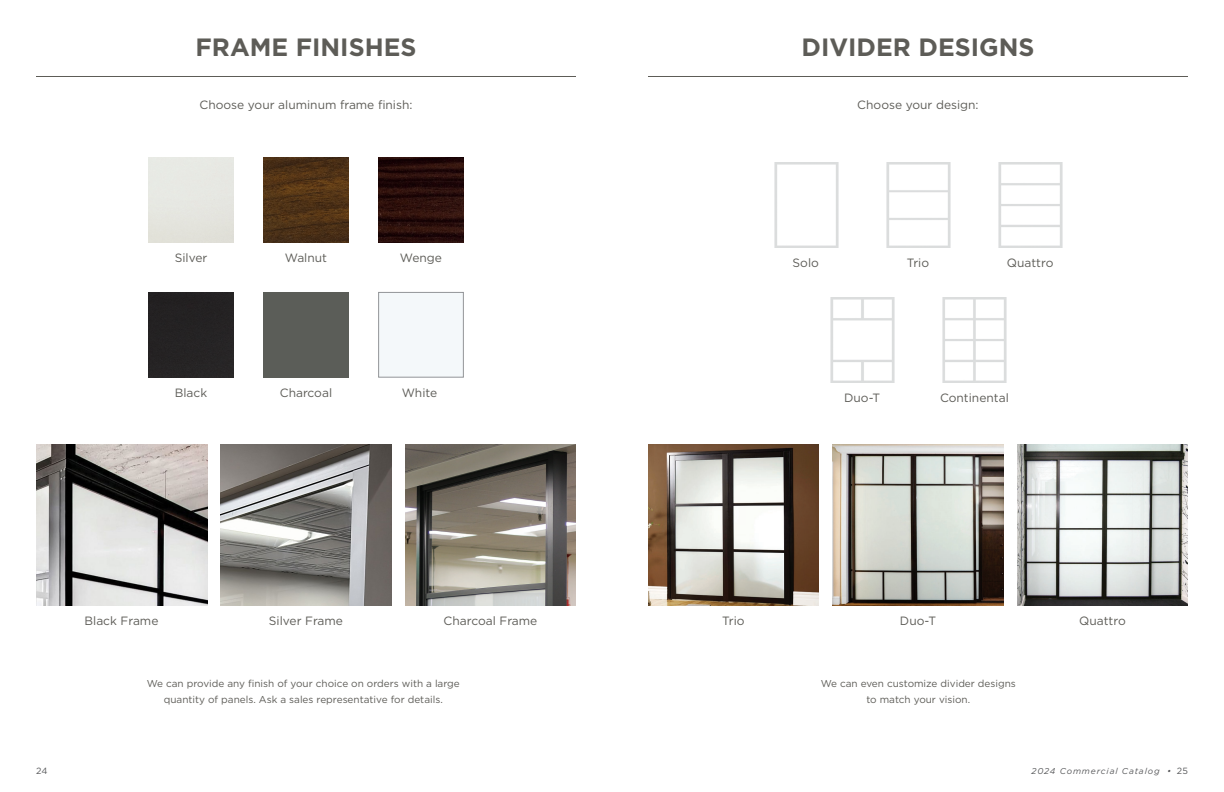
<style>
.page{position:relative;width:1224px;height:792px;background:#fff}
.page>*{position:absolute;margin:0;border:0;box-sizing:border-box;transform-origin:0 0}
.t1{font:700 25px "Gotham";color:#5d5c57}
.t2{font:12px "Gotham";color:#5d5c57}
.t3{font:10px/16px "Gotham";color:#5d5c57;text-align:center}
.t4{font:9px "Gotham";color:#57585a}
.t5{font:italic 8.5px "Gotham";letter-spacing:.1em;color:#57585a}
.s1{font-style:normal;font-size:9px}
</style>
<div class="page">
<div style="left:263px;top:292px;width:86px;height:85px;background:#5b5d58"></div>
<img style="left:263px;top:157px;width:86px;height:85px">
<img style="left:378px;top:157px;width:86px;height:85px">
<div style="left:148px;top:292px;width:86px;height:85px;background:#242223"></div>
<div style="left:378px;top:292px;width:86px;height:85px;background:#f4f8fa;border:1px solid #939598"></div>
<img style="left:36px;top:444px;width:171px;height:161px">
<img style="left:405px;top:444px;width:171px;height:161px">
<img style="left:220px;top:444px;width:172px;height:161px">
<img style="left:943px;top:297px;width:63px;height:85px">
<img style="left:830px;top:297px;width:64px;height:85px">
<img style="left:999px;top:162px;width:63px;height:85px">
<img style="left:774px;top:162px;width:64px;height:85px">
<img style="left:886px;top:162px;width:64px;height:85px">
<img style="left:648px;top:444px;width:171px;height:161px">
<img style="left:1017px;top:444px;width:171px;height:161px">
<img style="left:833px;top:444px;width:171px;height:161px">
<hr style="left:36px;top:76px;width:540px;height:1px;background:#5d5c57">
<hr style="left:648px;top:76px;width:540px;height:1px;background:#5d5c57">
<p class="t1" style="left:196px;top:31px;width:222px">FRAME FINISHES</p>
<p class="t1" style="left:801px;top:31px;width:235px">DIVIDER DESIGNS</p>
<p class="t2" style="left:199px;top:97px;width:215px">Choose your aluminum frame finish:</p>
<p class="t2" style="left:857px;top:97px;width:123px">Choose your design:</p>
<p class="t2" style="left:175px;top:250px;width:34px">Silver</p>
<p class="t2" style="left:285px;top:250px;width:44px">Walnut</p>
<p class="t2" style="left:400px;top:250px;width:44px">Wenge</p>
<p class="t2" style="left:793px;top:255px;width:28px">Solo</p>
<p class="t2" style="left:907px;top:255px;width:24px">Trio</p>
<p class="t2" style="left:1007px;top:255px;width:48px">Quattro</p>
<p class="t2" style="left:175px;top:385px;width:34px">Black</p>
<p class="t2" style="left:402px;top:385px;width:37px">White</p>
<p class="t2" style="left:280px;top:385px;width:54px">Charcoal</p>
<p class="t2" style="left:844px;top:390px;width:38px">Duo-T</p>
<p class="t2" style="left:940px;top:390px;width:70px">Continental</p>
<p class="t2" style="left:85px;top:614px;width:75px">Black Frame</p>
<p class="t2" style="left:269px;top:614px;width:76px">Silver Frame</p>
<p class="t2" style="left:444px;top:614px;width:95px">Charcoal Frame</p>
<p class="t2" style="left:722px;top:614px;width:24px">Trio</p>
<p class="t2" style="left:900px;top:614px;width:38px">Duo-T</p>
<p class="t2" style="left:1079px;top:614px;width:48px">Quattro</p>
<p class="t3" style="left:147px;top:676px;width:315px">We can provide any finish of your choice on orders with a large quantity of panels. Ask a sales representative for details.</p>
<p class="t3" style="left:821px;top:676px;width:197px">We can even customize divider designs to match your vision.</p>
<p class="t4" style="left:36px;top:765px;width:13px">24</p>
<p class="t5" style="left:1032px;top:766px;width:158px">2024 Commercial Catalog • <span class="s1">25</span></p>
</div>
